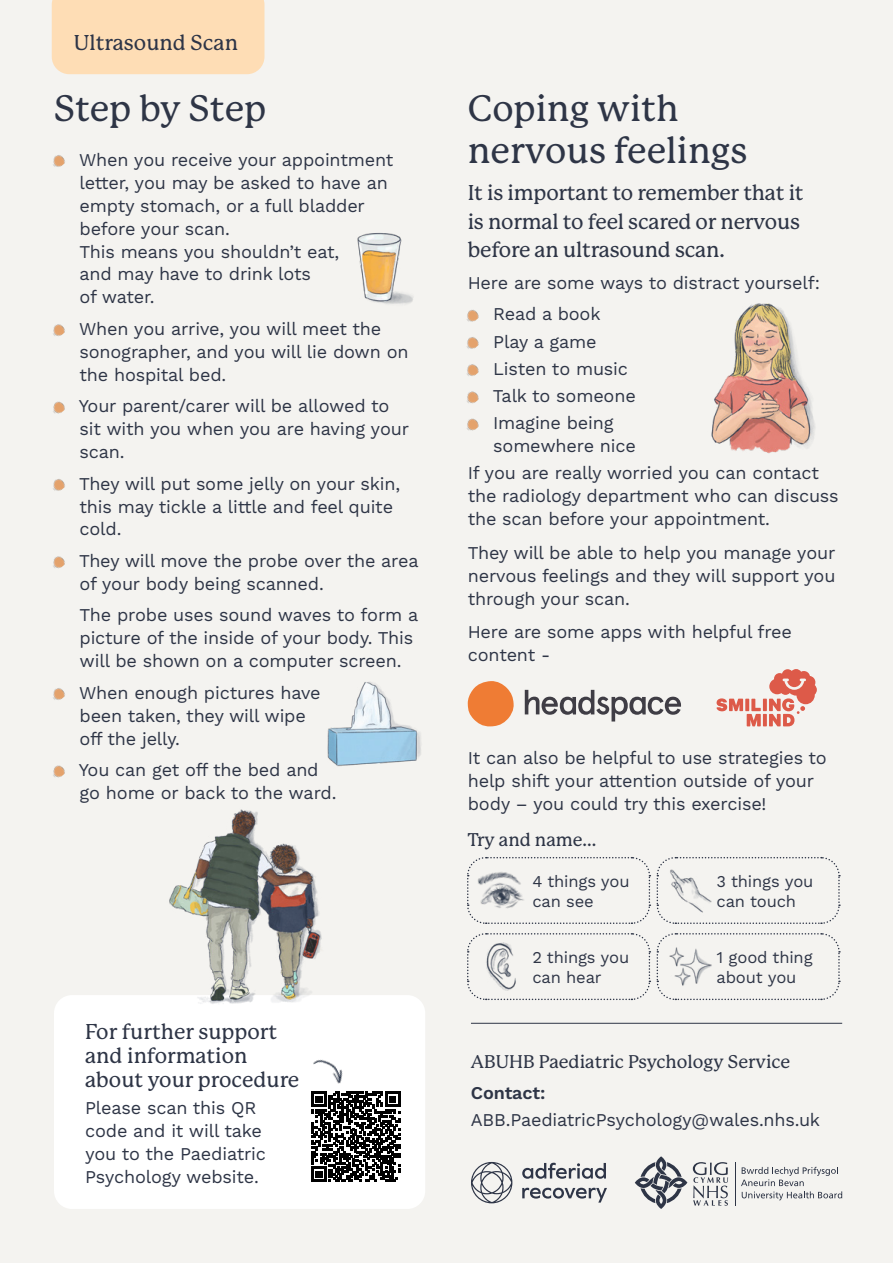
<style>
.page{position:relative;width:893px;height:1263px;background:#f4f3f0}
.page>*{position:absolute;margin:0;border:0;box-sizing:border-box;transform-origin:0 0}
.t1{font:500 36px/42px "P Mackinac Pro";color:#2e3546}
.t2{font:500 21px/28.5px "P Mackinac Pro";letter-spacing:-.005em;color:#2e3546}
.t3{font:500 21px "P Mackinac Pro";color:#2e3547}
.t4{font:18px/23px "Work Sans";letter-spacing:-.01em;color:#2e3546}
.t5{font:500 18px "P Mackinac Pro";color:#2e3546}
.t6{font:600 18px "Work Sans";letter-spacing:-.01em;color:#2e3546}
.t7{font:16.5px/19.5px "Work Sans";letter-spacing:-.01em;color:#2e3546}
</style>
<div class="page">
<hr style="left:735px;top:1162px;width:1px;height:44px;background:#2e3546">
<svg style="left:635px;top:1156px;width:52px;height:53px"></svg>
<svg style="left:693px;top:1162px;width:35px;height:44px"></svg>
<svg style="left:741px;top:1167px;width:101px;height:33px"></svg>
<img style="left:53px;top:155px;width:12px;height:12px">
<img style="left:53px;top:324px;width:12px;height:12px">
<img style="left:53px;top:401px;width:12px;height:13px">
<img style="left:53px;top:479px;width:12px;height:12px">
<img style="left:53px;top:556px;width:12px;height:13px">
<img style="left:53px;top:688px;width:12px;height:12px">
<img style="left:53px;top:765px;width:12px;height:13px">
<img style="left:466px;top:310px;width:13px;height:12px">
<img style="left:466px;top:337px;width:13px;height:12px">
<img style="left:467px;top:364px;width:12px;height:12px">
<img style="left:467px;top:391px;width:12px;height:13px">
<img style="left:467px;top:418px;width:12px;height:13px">
<svg style="left:525px;top:690px;width:156px;height:31px"></svg>
<svg style="left:468px;top:681px;width:46px;height:46px"></svg>
<svg style="left:716px;top:669px;width:101px;height:57px"></svg>
<hr style="left:471px;top:1023px;width:371px;height:1px;background:#2e3546">
<svg style="left:471px;top:1162px;width:41px;height:41px"></svg>
<svg style="left:522px;top:1163px;width:84px;height:16px"></svg>
<svg style="left:522px;top:1188px;width:85px;height:14px"></svg>
<img style="left:711px;top:303px;width:104px;height:150px">
<svg style="left:467px;top:857px;width:373px;height:67px"></svg>
<svg style="left:467px;top:933px;width:373px;height:68px"></svg>
<img style="left:483px;top:942px;width:39px;height:49px">
<img style="left:471px;top:861px;width:62px;height:58px">
<img style="left:664px;top:865px;width:52px;height:51px">
<img style="left:666px;top:945px;width:49px;height:43px">
<div style="left:52px;top:0;width:212px;height:74px;background:#feddb5"></div>
<div style="left:54px;top:995px;width:371px;height:214px;background:#fff;border-radius:18px"></div>
<svg style="left:311px;top:1091px;width:89px;height:91px"></svg>
<img style="left:311px;top:1059px;width:44px;height:34px">
<img style="left:169px;top:809px;width:153px;height:195px">
<img style="left:357px;top:233px;width:56px;height:71px">
<img style="left:327px;top:682px;width:94px;height:85px">
<p class="t3" style="left:74px;top:31px;width:166px">Ultrasound Scan</p>
<h1 class="t1" style="left:54px;top:88px;width:214px">Step by Step</h1>
<p class="t4" style="left:79px;top:149px;width:316px">When you receive your appointment letter, you may be asked to have an empty stomach, or a full bladder before your scan.<br>This means you shouldn’t eat,<br>and may have to drink lots<br>of water.</p>
<p class="t4" style="left:79px;top:318px;width:331px">When you arrive, you will meet the sonographer, and you will lie down on the hospital bed.</p>
<p class="t4" style="left:79px;top:395px;width:332px">Your parent/carer will be allowed to sit with you when you are having your scan.</p>
<p class="t4" style="left:79px;top:473px;width:323px">They will put some jelly on your skin, this may tickle a little and feel quite cold.</p>
<p class="t4" style="left:79px;top:550px;width:341px">They will move the probe over the area of your body being scanned.</p>
<p class="t4" style="left:80px;top:604px;width:340px">The probe uses sound waves to form a picture of the inside of your body. This will be shown on a computer screen.</p>
<p class="t4" style="left:79px;top:682px;width:243px">When enough pictures have been taken, they will wipe off the jelly.</p>
<p class="t4" style="left:79px;top:759px;width:259px">You can get off the bed and go home or back to the ward.</p>
<p class="t2" style="left:85px;top:1019px;width:216px;line-height:24px">For further support and information about your procedure</p>
<p class="t4" style="left:85px;top:1097px;width:182px">Please scan this QR code and it will take you to the Paediatric<br>Psychology website.</p>
<h1 class="t1" style="left:468px;top:88px;width:281px">Coping with nervous feelings</h1>
<p class="t2" style="left:468px;top:179px;width:337px">It is important to remember that it is normal to feel scared or nervous before an ultrasound scan.</p>
<p class="t4" style="left:493px;top:268px;width:328px;line-height:31.5px;text-indent:-26px">Here are some ways to distract yourself:<br>Read a book</p>
<p class="t4" style="left:493px;top:329px;width:145px;line-height:27.2px">Play a game<br>Listen to music<br>Talk to someone<br>Imagine being</p>
<p class="t4" style="left:468px;top:433px;width:353px;line-height:27.2px;text-indent:26px">somewhere nice<br>If you are really worried you can contact</p>
<p class="t4" style="left:468px;top:485px;width:372px">the radiology department who can discuss the scan before your appointment.</p>
<p class="t4" style="left:468px;top:542px;width:369px;text-align:justify">They will be able to help you manage your nervous feelings and they will support you through your scan.</p>
<p class="t4" style="left:468px;top:621px;width:326px">Here are some apps with helpful free content -</p>
<p class="t4" style="left:468px;top:747px;width:361px">It can also be helpful to use strategies to help shift your attention outside of your body – you could try this exercise!</p>
<p class="t5" style="left:468px;top:829px;width:130px">Try and name...</p>
<p class="t7" style="left:532px;top:872px;width:99px">4 things you can see</p>
<p class="t7" style="left:716px;top:872px;width:98px">3 things you can touch</p>
<p class="t7" style="left:532px;top:948px;width:98px">2 things you can hear</p>
<p class="t7" style="left:716px;top:948px;width:98px">1 good thing about you</p>
<p class="t5" style="left:471px;top:1051px;width:321px">ABUHB Paediatric Psychology Service</p>
<p class="t6" style="left:471px;top:1082px;width:76px">Contact:</p>
<p class="t4" style="left:471px;top:1109px;width:351px">ABB.PaediatricPsychology@wales.nhs.uk</p>
</div>
